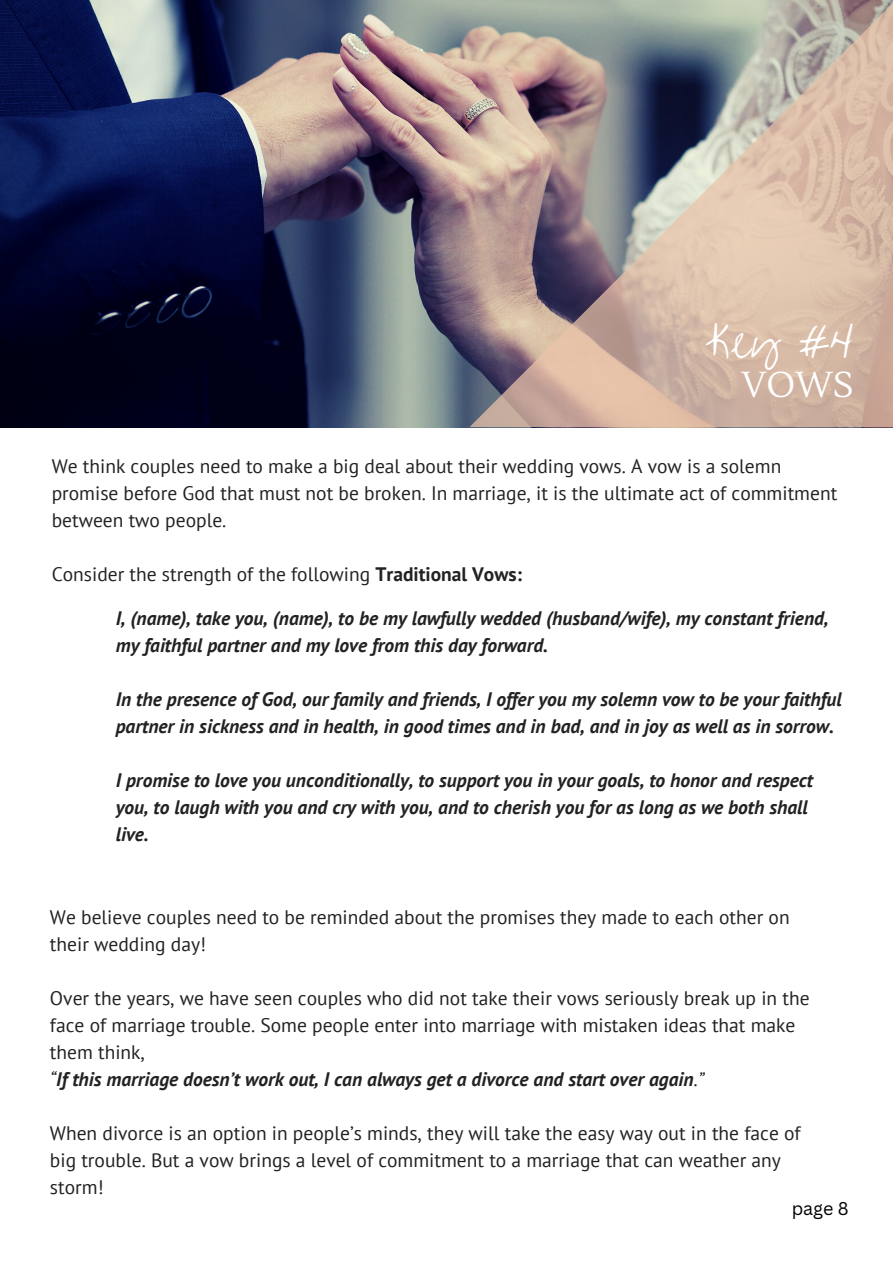
<style>
.page{position:relative;width:893px;height:1264px;background:#fff}
.page>*{position:absolute;margin:0;border:0;box-sizing:border-box;transform-origin:0 0}
.t1{font:39px "Overthe Rainbow";color:#fff}
.t2{font:36px "Lustria";color:#fff}
.t3{font:19.5px/27px "PT Sans";color:#222}
.t4{font:italic 700 19.5px/27px "PT Sans";color:#222}
.t5{font:18px "Canva Sans";color:#000}
.s1{font-weight:700}
.s2{font-style:italic}
.s3{font-weight:700;font-style:italic}
</style>
<div class="page">
<svg style="left:0;top:0;width:469px;height:427px;background:#3c3e5a"></svg>
<svg style="left:469px;top:0;width:423px;height:427px;background:#b5a49a"></svg>
<h1 class="t1" style="left:705px;top:321px;width:150px">Key #4</h1>
<h2 class="t2" style="left:741px;top:363px;width:114px">VOWS</h2>
<p class="t3" style="left:52px;top:452px;width:787px">We think couples need to make a big deal about their wedding vows. A vow is a solemn promise before God that must not be broken. In marriage, it is the ultimate act of commitment between two people.</p>
<p class="t3" style="left:52px;top:560px;width:472px">Consider the strength of the following <span class="s1">Traditional Vows:</span></p>
<p class="t4" style="left:116px;top:604px;width:714px">I, (name), take you, (name), to be my lawfully wedded (husband/wife), my constant friend, my faithful partner and my love from this day forward.</p>
<p class="t4" style="left:116px;top:685px;width:727px">In the presence of God, our family and friends, I offer you my solemn vow to be your faithful partner in sickness and in health, in good times and in bad, and in joy as well as in sorrow.</p>
<p class="t4" style="left:116px;top:766px;width:698px">I promise to love you unconditionally, to support you in your goals, to honor and respect you, to laugh with you and cry with you, and to cherish you for as long as we both shall live.</p>
<p class="t3" style="left:50px;top:903px;width:741px">We believe couples need to be reminded about the promises they made to each other on their wedding day!</p>
<p class="t3" style="left:50px;top:984px;width:761px">Over the years, we have seen couples who did not take their vows seriously break up in the face of marriage trouble. Some people enter into marriage with mistaken ideas that make them think,<br><span class="s2">“</span><span class="s3">If this marriage doesn’t work out, I can always get a divorce and start over again</span><span class="s2">.”</span></p>
<p class="t3" style="left:50px;top:1119px;width:752px">When divorce is an option in people’s minds, they will take the easy way out in the face of big trouble. But a vow brings a level of commitment to a marriage that can weather any storm!</p>
<p class="t5" style="left:791px;top:1195px;width:59px">page 8</p>
</div>
